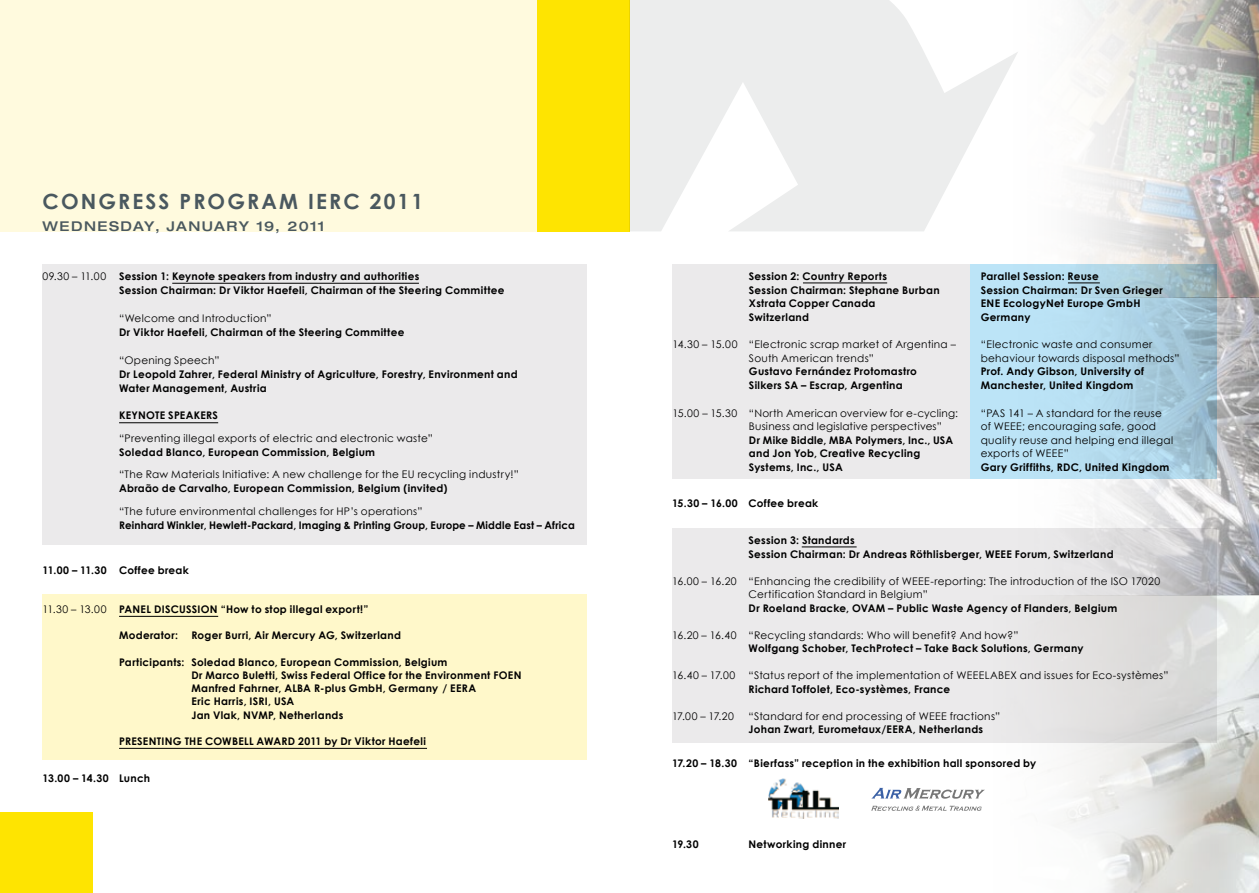
<style>
.page{position:relative;width:1259px;height:893px;background:#fff}
.page>*{position:absolute;margin:0;border:0;box-sizing:border-box;transform-origin:0 0}
.t1{font:700 21px "Century Gothic";letter-spacing:.1em;color:#4a585f}
.t2{font:500 expanded 13.5px "Helvetica Neue";letter-spacing:.105em;color:#4a585f}
.t3{font:700 10.5px/13.5px "Century Gothic";letter-spacing:.025em;color:#000}
.t4{font:10.5px/13.5px "Century Gothic";letter-spacing:.025em;color:#000}
.s1{font-weight:400}
</style>
<div class="page">
<div style="left:43px;top:594px;width:544px;height:165px;background:#fff8ca"></div>
<div style="left:0;top:0;width:629px;height:231px;background:#fffade"></div>
<div style="left:0;top:812px;width:92px;height:81px;background:#fee401"></div>
<div style="left:537px;top:0;width:92px;height:231px;background:#fee401"></div>
<svg style="left:629px;top:0;width:358px;height:231px;fill:#eceded"></svg>
<img style="left:987px;top:0;width:272px;height:297px">
<svg style="left:987px;top:297px;width:272px;height:298px"></svg>
<svg style="left:987px;top:595px;width:272px;height:298px"></svg>
<div style="left:43px;top:264px;width:544px;height:280px;background:#ebeaeb"></div>
<hr style="left:172px;top:283px;width:247px;height:1px;background:#000">
<hr style="left:119px;top:422px;width:99px;height:1px;background:#000">
<hr style="left:119px;top:616px;width:99px;height:1px;background:#000">
<hr style="left:119px;top:748px;width:308px;height:1px;background:#000">
<div style="left:672px;top:264px;width:297px;height:214px;background:#ebeaeb"></div>
<svg style="left:969px;top:264px;width:247px;height:214px;background:#b1d6e8"></svg>
<hr style="left:803px;top:283px;width:84px;height:1px;background:#000">
<hr style="left:1068px;top:283px;width:31px;height:1px;background:#000">
<svg style="left:672px;top:528px;width:544px;height:214px;background:#e5e4e5"></svg>
<hr style="left:801px;top:547px;width:55px;height:1px;background:#000">
<img style="left:768px;top:778px;width:70px;height:41px">
<svg style="left:871px;top:788px;width:113px;height:11px"></svg>
<svg style="left:871px;top:805px;width:111px;height:6px"></svg>
<h1 class="t1" style="left:43px;top:188px;width:89px">Congress</h1>
<h1 class="t1" style="left:179px;top:188px;width:245px">Program IERC 2011</h1>
<p class="t2" style="left:43px;top:218px;width:283px">WEDN ESDAY, JAN UARY 19, 2011</p>
<p class="t3" style="left:119px;top:269px;width:387px;line-height:14px;text-indent:-77px"><span class="s1">09.30 – 11.00</span> Session 1: Keynote speakers from industry and authorities<br>Session Chairman: Dr Viktor Haefeli, Chairman of the Steering Committee</p>
<p class="t4" style="left:119px;top:311px;width:154px">“Welcome and Introduction”</p>
<p class="t3" style="left:119px;top:325px;width:287px">Dr Viktor Haefeli, Chairman of the Steering Committee</p>
<p class="t4" style="left:119px;top:353px;width:102px">“Opening Speech”</p>
<p class="t3" style="left:119px;top:367px;width:400px;line-height:14px">Dr Leopold Zahrer, Federal Ministry of Agriculture, Forestry, Environment and<br>Water Management, Austria</p>
<p class="t3" style="left:119px;top:409px;width:21px">KEYNOT</p>
<p class="t3" style="left:160px;top:409px;width:60px">E SPEAKERS</p>
<p class="t4" style="left:119px;top:431px;width:315px">“Preventing illegal exports of electric and electronic waste”</p>
<p class="t3" style="left:119px;top:445px;width:258px">Soledad Blanco, European Commission, Belgium</p>
<p class="t4" style="left:119px;top:468px;width:401px">“The Raw Materials Initiative: A new challenge for the EU recycling industry!”</p>
<p class="t3" style="left:119px;top:481px;width:330px">Abraão de Carvalho, European Commission, Belgium (invited)</p>
<p class="t4" style="left:119px;top:504px;width:305px">“The future environmental challenges for HP’s operations”</p>
<p class="t3" style="left:119px;top:518px;width:457px">Reinhard Winkler, Hewlett-Packard, Imaging &amp; Printing Group, Europe – Middle East – Africa</p>
<p class="t3" style="left:43px;top:563px;width:148px">11.00 – 11.30 Coffee break</p>
<p class="t3" style="left:43px;top:602px;width:327px"><span class="s1">11.30 – 13.00</span> PAN EL DISCUSSION “How to stop illegal export!”</p>
<p class="t3" style="left:119px;top:629px;width:60px">Moderator:</p>
<p class="t3" style="left:191px;top:629px;width:211px">Roger Burri, Air Mercury AG, Switzerland</p>
<p class="t3" style="left:191px;top:655px;width:330px;text-indent:-72px">Participants: Soledad Blanco, European Commission, Belgium<br>Dr Marco Buletti, Swiss Federal Office for the Environment FOEN Manfred Fahrner, ALBA R-plus GmbH, Germany / EERA<br>Eric Harris, ISRI, USA<br>Jan Vlak, NVMP, Netherlands</p>
<p class="t3" style="left:119px;top:734px;width:308px">PRESENTING THE COWBELL AWARD 2011 by Dr Viktor Haefeli</p>
<p class="t3" style="left:43px;top:771px;width:109px">13.00 – 14.30 Lunch</p>
<p class="t3" style="left:749px;top:270px;width:192px">Session 2: Country Reports<br>Session Chairman: Stephane Burban<br>Xstrata Copper Canada<br>Switzerland</p>
<p class="t3" style="left:980px;top:270px;width:184px">Parallel Session: Reuse<br>Session Chairman: Dr Sven Grieger<br>EN E EcologyNet Europe GmbH<br>Germany</p>
<p class="t4" style="left:672px;top:338px;width:285px;text-align:center">14.30 – 15.00 “Electronic scrap market of Argentina –<br>South American trends”</p>
<p class="t3" style="left:749px;top:365px;width:169px">Gustavo Fernández Protomastro<br>Silkers SA – Escrap, Argentina</p>
<p class="t4" style="left:980px;top:338px;width:200px">“Electronic waste and consumer behaviour towards disposal methods”</p>
<p class="t3" style="left:980px;top:365px;width:165px">Prof. Andy Gibson, University of<br>Manchester, United Kingdom</p>
<p class="t4" style="left:749px;top:406px;width:210px;text-indent:-77px">15.00 – 15.30 “North American overview for e-cycling:<br>Business and legislative perspectives”</p>
<p class="t3" style="left:749px;top:433px;width:206px">Dr Mike Biddle, MBA Polymers, Inc., USA and Jon Yob, Creative Recycling<br>Systems, Inc., USA</p>
<p class="t4" style="left:980px;top:406px;width:194px">“PAS 141 – A standard for the reuse of WEEE; encouraging safe, good quality reuse and helping end illegal exports of WEEE”</p>
<p class="t3" style="left:980px;top:460px;width:190px">Gary Griffiths, RDC, United Kingdom</p>
<p class="t3" style="left:672px;top:496px;width:148px">15.30 – 16.00 Coffee break</p>
<p class="t3" style="left:748px;top:534px;width:366px">Session 3: Standards<br>Session Chairman: Dr Andreas Röthlisberger, WEEE Forum, Switzerland</p>
<p class="t4" style="left:748px;top:574px;width:413px;text-indent:-77px">16.00 – 16.20 “Enhancing the credibility of WEEE-reporting: The introduction of the ISO 17020<br>Certification Standard in Belgium”</p>
<p class="t3" style="left:748px;top:601px;width:370px">Dr Roeland Bracke, OVAM – Public Waste Agency of Flanders, Belgium</p>
<p class="t4" style="left:672px;top:628px;width:348px">16.20 – 16.40 “Recycling standards: Who will benefit? And how?”</p>
<p class="t3" style="left:748px;top:642px;width:336px">Wolfgang Schober, TechProtect – Take Back Solutions, Germany</p>
<p class="t4" style="left:672px;top:669px;width:65px">16.40 – 17.00</p>
<p class="t4" style="left:748px;top:669px;width:421px">“Status report of the implementation of WEEELABEX and issues for Eco-systèmes”</p>
<p class="t3" style="left:748px;top:682px;width:203px">Richard Toffolet, Eco-systèmes, France</p>
<p class="t4" style="left:672px;top:709px;width:63px">17.00 – 17.20</p>
<p class="t4" style="left:748px;top:709px;width:253px">“Standard for end processing of WEEE fractions”</p>
<p class="t3" style="left:748px;top:723px;width:236px">Johan Zwart, Eurometaux/EERA, Netherlands</p>
<p class="t3" style="left:672px;top:756px;width:366px">17.20 – 18.30 “Bierfass” reception in the exhibition hall sponsored by</p>
<p class="t3" style="left:672px;top:837px;width:58px">19.30 N</p>
<p class="t3" style="left:756px;top:837px;width:91px">etworking dinner</p>
</div>
